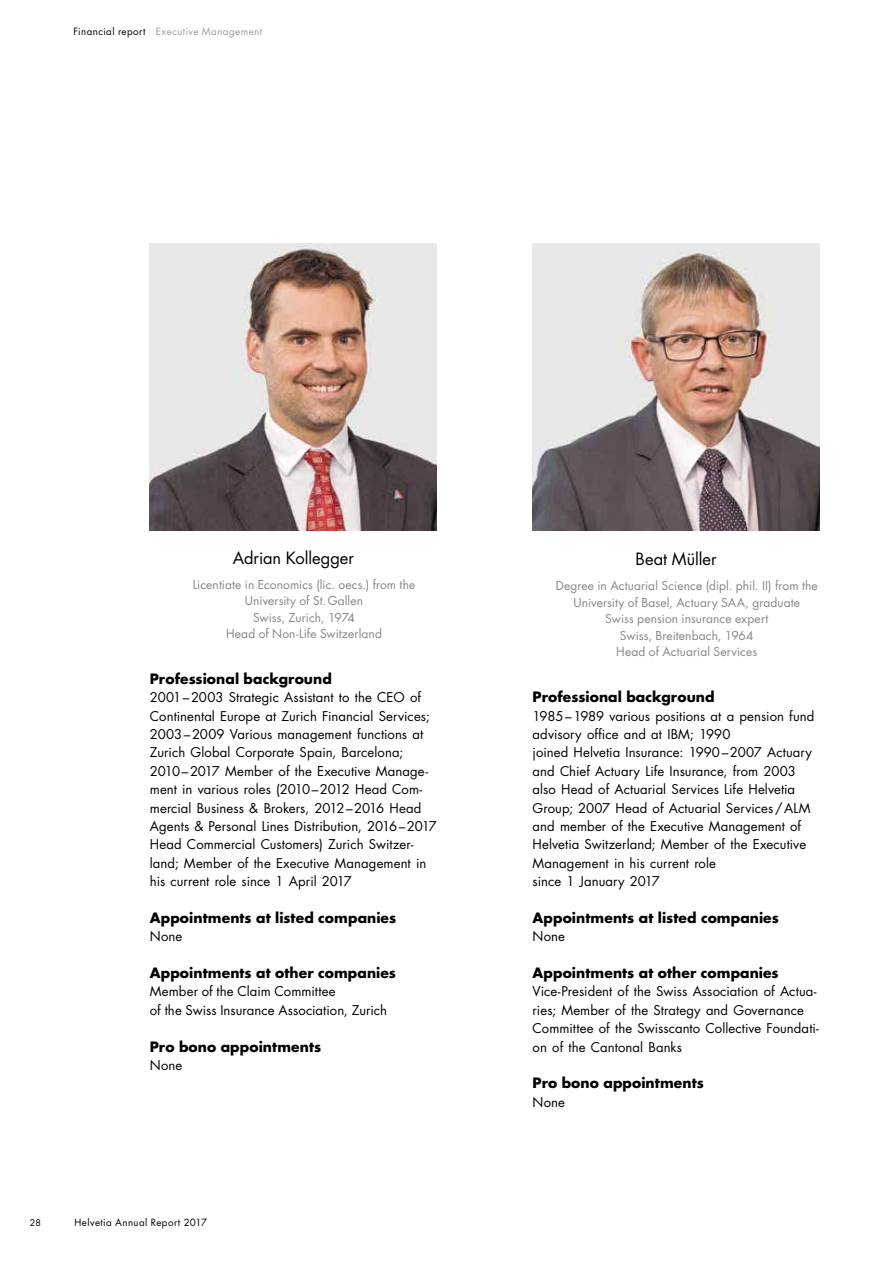
<style>
.page{position:relative;width:893px;height:1263px;background:#fff}
.page>*{position:absolute;margin:0;border:0;box-sizing:border-box;transform-origin:0 0}
.t1{font:16.5px "Futura Std";color:#000}
.t2{font:700 13.8px "Futura Std";letter-spacing:.005em;color:#000}
.t3{font:13.2px/18.3px "Futura Std";letter-spacing:.005em;color:#000}
.t4{font:12px/16.5px "Futura Std";letter-spacing:.01em;color:#868786;text-align:center}
.t5{font:9.75px "Futura Std";letter-spacing:.045em;color:#9c9c9d}
.t6{font:9.75px "Futura Std";letter-spacing:.045em;color:#000}
.t7{font:9px "Futura Std";color:#000}
.s1{color:#000}
</style>
<div class="page">
<img style="left:150px;top:243px;width:287px;height:287px">
<img style="left:533px;top:243px;width:287px;height:287px">
<p class="t5" style="left:73px;top:25px;width:190px"><span class="s1">Financial report</span> Executive Management</p>
<p class="t1" style="left:233px;top:547px;width:123px">Adrian Kollegger</p>
<p class="t4" style="left:193px;top:576px;width:224px">Licentiate in Economics (lic. oecs.) from the<br>University of St.Gallen<br>Swiss, Zurich, 1974<br>Head of Non-Life Switzerland</p>
<p class="t2" style="left:150px;top:670px;width:183px">Professional background</p>
<p class="t3" style="left:150px;top:688px;width:289px">2001–2003 Strategic Assistant to the CEO of Continental Europe at Zurich Financial Services; 2003–2009 Various management functions at Zurich Global Corporate Spain, Barcelona; 2010–2017 Member of the Executive Manage&shy;ment in various roles (2010–2012 Head Com&shy;mercial Business &amp; Brokers, 2012–2016 Head Agents &amp; Personal Lines Distribution, 2016–2017<br>Head Commercial Customers) Zurich Switzer&shy;land; Member of the Executive Management in his current role since 1 April 2017</p>
<p class="t2" style="left:150px;top:908px;width:248px">Appointments at listed companies</p>
<p class="t3" style="left:150px;top:927px;width:34px">None</p>
<p class="t2" style="left:150px;top:964px;width:248px">Appointments at other companies</p>
<p class="t3" style="left:150px;top:982px;width:239px">Member of the Claim Committee<br>of the Swiss Insurance Association, Zurich</p>
<p class="t2" style="left:150px;top:1037px;width:173px">Pro bono appointments</p>
<p class="t3" style="left:150px;top:1056px;width:34px">None</p>
<p class="t7" style="left:30px;top:1217px;width:13px">28</p>
<p class="t6" style="left:74px;top:1216px;width:134px">Helvetia Annual Report 2017</p>
<p class="t1" style="left:636px;top:549px;width:82px">Beat Müller</p>
<p class="t4" style="left:556px;top:578px;width:264px">Degree in Actuarial Science (dipl. phil. II) from the University of Basel, Actuary SAA, graduate<br>Swiss pension insurance expert<br>Swiss, Breitenbach, 1964<br>Head of Actuarial Services</p>
<p class="t2" style="left:533px;top:688px;width:183px">Professional background</p>
<p class="t3" style="left:533px;top:707px;width:283px">1985–1989 various positions at a pension fund advisory office and at IBM; 1990<br>joined Helvetia Insurance: 1990–2007 Actuary and Chief Actuary Life Insurance, from 2003 also Head of Actuarial Services Life Helvetia Group; 2007 Head of Actuarial Services/ALM and member of the Executive Management of Helvetia Switzerland; Member of the Executive Management in his current role<br>since 1 January 2017</p>
<p class="t2" style="left:533px;top:908px;width:248px">Appointments at listed companies</p>
<p class="t3" style="left:533px;top:927px;width:34px">None</p>
<p class="t2" style="left:533px;top:964px;width:248px">Appointments at other companies</p>
<p class="t3" style="left:533px;top:982px;width:288px">Vice-President of the Swiss Association of Actua&shy;ries; Member of the Strategy and Governance Committee of the Swisscanto Collective Foundati&shy;on of the Cantonal Banks</p>
<p class="t2" style="left:533px;top:1074px;width:173px">Pro bono appointments</p>
<p class="t3" style="left:533px;top:1093px;width:34px">None</p>
</div>
